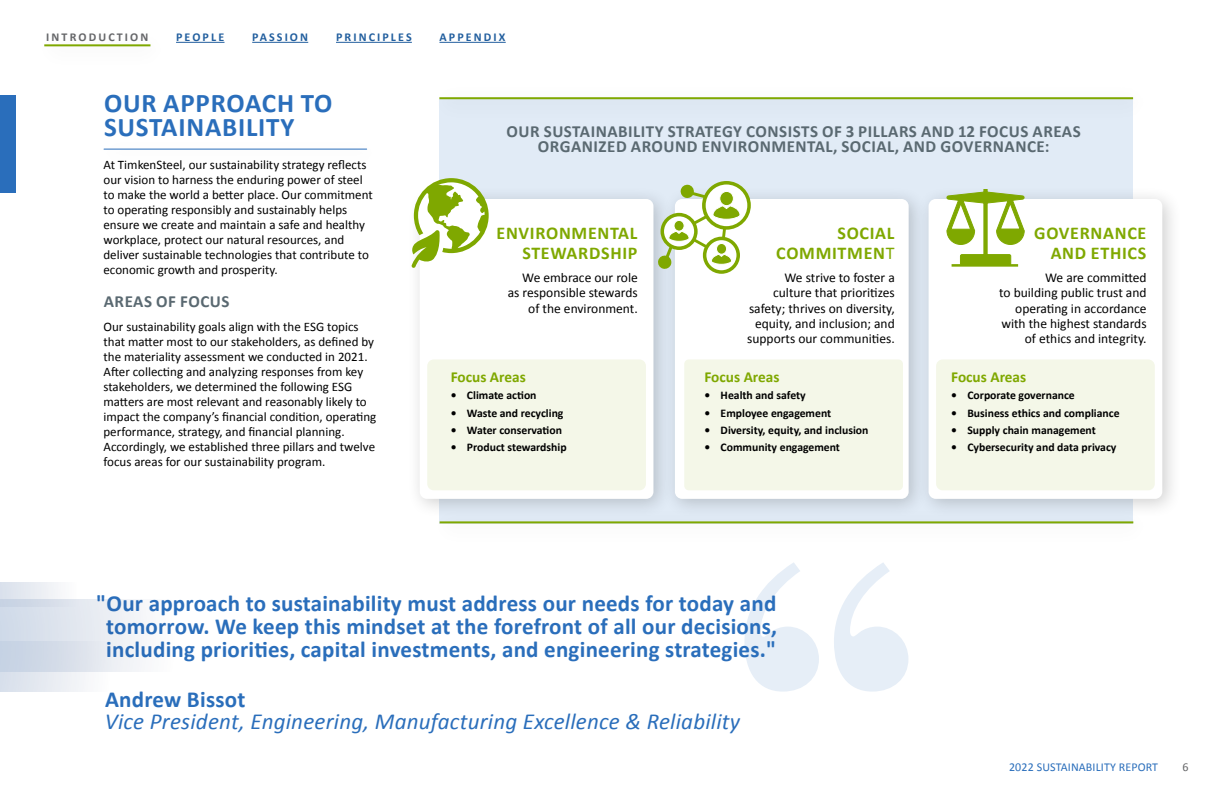
<style>
.page{position:relative;width:1224px;height:792px;background:#fff}
.page>*{position:absolute;margin:0;border:0;box-sizing:border-box;transform-origin:0 0}
.t1{font:700 27px/24px "Calibri";letter-spacing:.03em;color:#2a6ebb}
.t2{font:700 23px/23px "Calibri";letter-spacing:.01em;color:#2a6ebb;text-align:center}
.t3{font:italic 23px/22.5px "Calibri";letter-spacing:.01em;color:#2a6ebb}
.t4{font:700 18px/19.8px "Calibri";letter-spacing:.04em;color:#7fa800;text-align:right}
.t5{font:700 17px/15px "Calibri";letter-spacing:.03em;color:#5a6971;text-align:center}
.t6{font:700 15.3px "Calibri";color:#7fa800}
.t7{font:13.5px/15.3px "Calibri";color:#000;text-align:right}
.t8{font:13px/15px "Calibri";color:#000}
.t9{font:700 12px "Calibri";letter-spacing:.175em;color:#215e9e}
.t10{font:12px "Calibri";letter-spacing:.01em;color:#2a6ebb}
.t11{font:700 12px "Calibri";letter-spacing:.175em;color:#656669}
.t12{font:12px "Calibri";color:#636466}
.t13{font:700 11.7px "Calibri";color:#000}
.s1{font-weight:400}
.s2{font-weight:700;font-style:normal}
</style>
<div class="page">
<div style="left:0;top:95px;width:16px;height:98px;background:#2a6ebb"></div>
<hr style="left:252px;top:42px;width:56px;height:1px;background:#215e9e">
<hr style="left:176px;top:42px;width:49px;height:1px;background:#215e9e">
<hr style="left:336px;top:42px;width:76px;height:1px;background:#215e9e">
<hr style="left:439px;top:42px;width:67px;height:1px;background:#215e9e">
<hr style="left:44px;top:44px;width:106px;height:2px;background:#7fa800">
<hr style="left:104px;top:149px;width:263px;height:1px;background:#2a6ebb">
<svg style="left:834px;top:563px;width:74px;height:129px"></svg>
<div style="left:439px;top:121px;width:694px;height:65px;background:#e1ebf6"></div>
<div style="left:407px;top:186px;width:266px;height:333px;background:#000;opacity:.19"></div>
<div style="left:420px;top:199px;width:233px;height:300px;background:#fff;border-radius:7px"></div>
<svg style="left:412px;top:178px;width:77px;height:90px"></svg>
<div style="left:427px;top:359px;width:219px;height:131px;background:#f4f7e8;border-radius:7px"></div>
<div style="left:662px;top:186px;width:267px;height:333px;background:#000;opacity:.19"></div>
<div style="left:675px;top:199px;width:234px;height:300px;background:#fff;border-radius:7px"></div>
<svg style="left:657px;top:181px;width:94px;height:93px"></svg>
<div style="left:684px;top:359px;width:219px;height:131px;background:#f4f7e8;border-radius:5px"></div>
<div style="left:916px;top:186px;width:266px;height:333px;background:#000;opacity:.19"></div>
<div style="left:929px;top:199px;width:233px;height:300px;background:#fff;border-radius:7px"></div>
<svg style="left:946px;top:189px;width:79px;height:77px"></svg>
<hr style="left:952px;top:264px;width:66px;height:3px;background:#7fa800">
<div style="left:936px;top:359px;width:219px;height:131px;background:#f4f7e8;border-radius:7px"></div>
<svg style="left:744px;top:562px;width:75px;height:130px"></svg>
<div style="left:0;top:642px;width:148px;height:50px;background:linear-gradient(to right,#d9e0eb,#fff)"></div>
<div style="left:0;top:599px;width:225px;height:72px;background:linear-gradient(to right,#cbd5e4,#fff)"></div>
<svg style="left:0;top:582px;width:105px;height:24px"></svg>
<div style="left:427px;top:83px;width:726px;height:38px;background:#000;opacity:.19"></div>
<hr style="left:439px;top:97px;width:694px;height:2px;background:#7fa800">
<div style="left:428px;top:507px;width:725px;height:38px;background:#000;opacity:.19"></div>
<hr style="left:440px;top:521px;width:693px;height:2px;background:#7fa800">
<p class="t11" style="left:46px;top:29px;width:104px">INTRODUCTION</p>
<p class="t9" style="left:176px;top:29px;width:50px">PEOPLE</p>
<p class="t9" style="left:252px;top:29px;width:57px">PASSION</p>
<p class="t9" style="left:336px;top:29px;width:77px">PRINCIPLES</p>
<p class="t9" style="left:439px;top:29px;width:68px">APPENDIX</p>
<h2 class="t1" style="left:104px;top:90px;width:230px">OUR APPROACH TO<br>SUSTAINABILITY</h2>
<p class="t8" style="left:104px;top:157px;width:271px">At TimkenSteel, our sustainability strategy reflects our vision to harness the enduring power of steel to make the world a better place. Our commitment to operating responsibly and sustainably helps ensure we create and maintain a safe and healthy workplace, protect our natural resources, and deliver sustainable technologies that contribute to economic growth and prosperity.</p>
<h3 class="t5" style="left:104px;top:294px;width:127px">AREAS OF FOCUS</h3>
<p class="t8" style="left:104px;top:319px;width:274px">Our sustainability goals align with the ESG topics that matter most to our stakeholders, as defined by the materiality assessment we conducted in 2021.<br>After collecting and analyzing responses from key stakeholders, we determined the following ESG matters are most relevant and reasonably likely to impact the company’s financial condition, operating performance, strategy, and financial planning.<br>Accordingly, we established three pillars and twelve focus areas for our sustainability program.</p>
<p class="t5" style="left:506px;top:123px;width:576px">OUR SUSTAINABILITY STRATEGY CONSISTS OF 3 PILLARS AND 12 FOCUS AREAS<br>ORGANIZED AROUND ENVIRONMENTAL, SOCIAL, AND GOVERNANCE:</p>
<h3 class="t4" style="left:497px;top:222px;width:142px">ENVIRONMENTAL<br>STEWARDSHIP</h3>
<p class="t7" style="left:508px;top:269px;width:131px">We embrace our role as responsible stewards of the environment.</p>
<h4 class="t6" style="left:451px;top:366px;width:77px">Focus Areas</h4>
<p class="t13" style="left:451px;top:387px;width:87px">• Climate action</p>
<p class="t13" style="left:451px;top:404px;width:114px">• Waste and recycling</p>
<p class="t13" style="left:451px;top:422px;width:113px">• Water conservation</p>
<p class="t13" style="left:451px;top:439px;width:117px">• Product stewardship</p>
<h3 class="t4" style="left:776px;top:222px;width:120px">SOCIAL<br>COMMITMEN<span class="s1">T</span></h3>
<p class="t7" style="left:747px;top:269px;width:149px">We strive to foster a culture that prioritizes safety; thrives on diversity, equity, and inclusion; and supports our communities.</p>
<h4 class="t6" style="left:704px;top:366px;width:77px">Focus Areas</h4>
<p class="t13" style="left:704px;top:387px;width:103px">• Health and safety</p>
<p class="t13" style="left:704px;top:404px;width:128px">• Employee engagement</p>
<p class="t13" style="left:704px;top:422px;width:166px">• Diversity, equity, and inclusion</p>
<p class="t13" style="left:704px;top:439px;width:137px">• Community engagement</p>
<h3 class="t4" style="left:1034px;top:222px;width:114px">GOVERNANCE<br>AND ETHICS</h3>
<p class="t7" style="left:999px;top:269px;width:149px">We are committed<br>to building public trust and operating in accordance with the highest standards of ethics and integrity.</p>
<h4 class="t6" style="left:951px;top:366px;width:77px">Focus Areas</h4>
<p class="t13" style="left:951px;top:387px;width:125px">• Corporate governance</p>
<p class="t13" style="left:951px;top:404px;width:170px">• Business ethics and compliance</p>
<p class="t13" style="left:951px;top:422px;width:146px">• Supply chain management</p>
<p class="t13" style="left:951px;top:439px;width:167px">• Cybersecurity and data privacy</p>
<p class="t2" style="left:96px;top:591px;width:682px">"Our approach to sustainability must address our needs for today and tomorrow. We keep this mindset at the forefront of all our decisions, including priorities, capital investments, and engineering strategies."</p>
<p class="t3" style="left:105px;top:687px;width:637px"><span class="s2">Andrew Bissot<br></span>Vice President, Engineering, Manufacturing Excellence &amp; Reliability</p>
<p class="t10" style="left:1009px;top:758px;width:151px">2022 SUSTAINABILITY REPORT</p>
<p class="t12" style="left:1183px;top:758px;width:8px">6</p>
</div>
